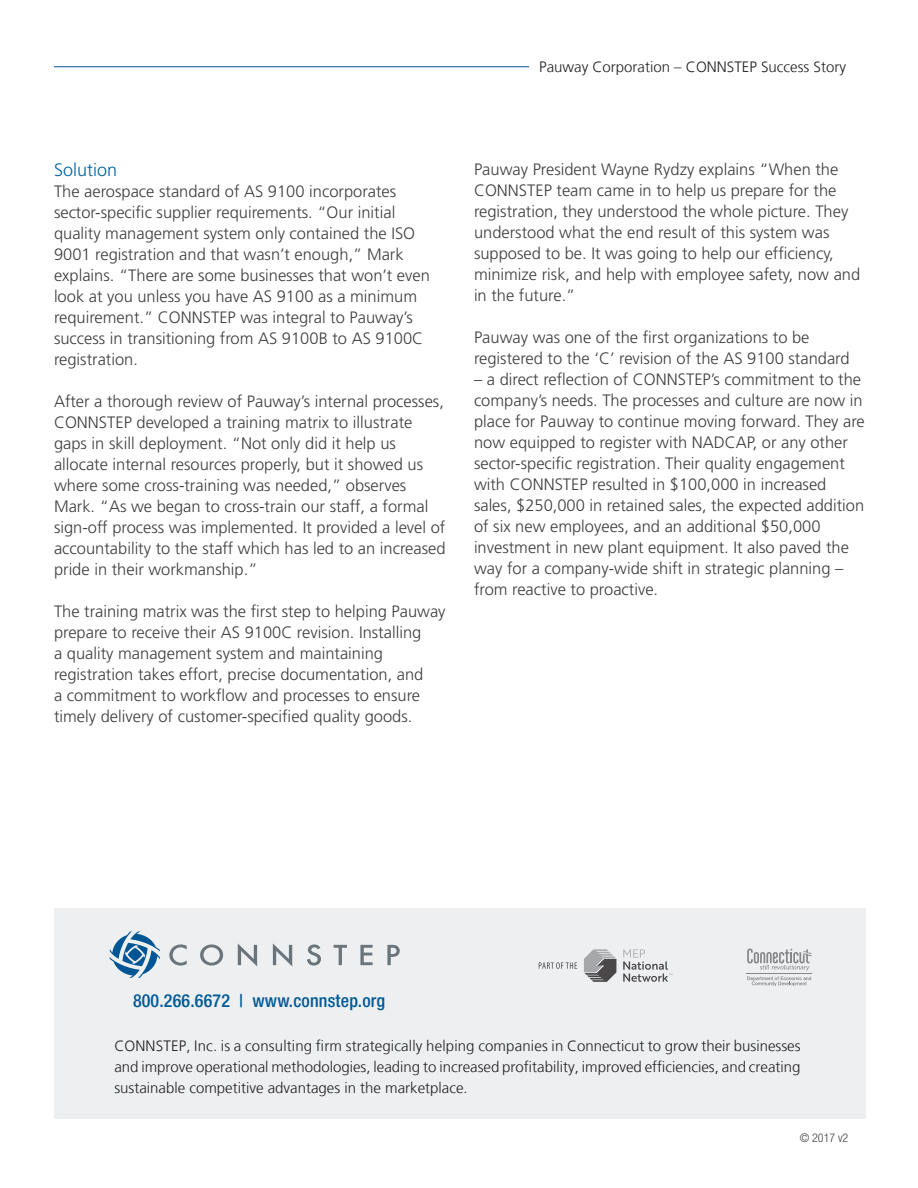
<style>
.page{position:relative;width:918px;height:1188px;background:#fff}
.page>*{position:absolute;margin:0;border:0;box-sizing:border-box;transform-origin:0 0}
.t1{font:500 condensed 18px "Helvetica Neue";letter-spacing:.01em;color:#005a97}
.t2{font:300 18px "Frutiger";color:#02639f}
.t3{font:300 16.5px/21px "Frutiger";color:#3e3e3f}
.t4{font:300 15px/21px "Frutiger LT";color:#231f20;text-align:justify}
.t5{font:300 condensed 12px "Helvetica Neue";color:#3e3e3f}
</style>
<div class="page">
<div style="left:54px;top:908px;width:812px;height:211px;background:#edeff1"></div>
<svg style="left:109px;top:931px;width:51px;height:47px"></svg>
<svg style="left:169px;top:944px;width:18px;height:22px"></svg>
<svg style="left:200px;top:944px;width:23px;height:22px"></svg>
<svg style="left:238px;top:944px;width:19px;height:22px"></svg>
<svg style="left:273px;top:943px;width:19px;height:23px"></svg>
<svg style="left:307px;top:944px;width:14px;height:22px"></svg>
<svg style="left:334px;top:945px;width:13px;height:20px"></svg>
<svg style="left:360px;top:945px;width:13px;height:20px"></svg>
<svg style="left:387px;top:945px;width:13px;height:20px"></svg>
<svg style="left:747px;top:948px;width:65px;height:23px"></svg>
<hr style="left:746px;top:973px;width:66px;height:1px;background:#6d6e71">
<svg style="left:747px;top:977px;width:64px;height:9px"></svg>
<svg style="left:539px;top:962px;width:38px;height:7px"></svg>
<svg style="left:584px;top:949px;width:32px;height:33px"></svg>
<svg style="left:623px;top:949px;width:49px;height:33px"></svg>
<hr style="left:54px;top:66px;width:475px;height:1px;background:#005a97">
<p class="t4" style="left:539px;top:57px;width:308px">Pauway Corporation – CONNSTEP Success Story</p>
<p class="t2" style="left:54px;top:160px;width:65px">Solution</p>
<p class="t3" style="left:54px;top:181px;width:377px">The aerospace standard of AS 9100 incorporates sector-specific supplier requirements. “Our initial quality management system only contained the ISO 9001 registration and that wasn’t enough,” Mark explains. “There are some businesses that won’t even look at you unless you have AS 9100 as a minimum requirement.” CONNSTEP was integral to Pauway’s success in transitioning from AS 9100B to AS 9100C registration.</p>
<p class="t3" style="left:54px;top:391px;width:393px">After a thorough review of Pauway’s internal processes, CONNSTEP developed a training matrix to illustrate gaps in skill deployment. “Not only did it help us allocate internal resources properly, but it showed us where some cross-training was needed,” observes Mark. “As we began to cross-train our staff, a formal sign-off process was implemented. It provided a level of accountability to the staff which has led to an increased pride in their workmanship.”</p>
<p class="t3" style="left:54px;top:601px;width:393px">The training matrix was the first step to helping Pauway prepare to receive their AS 9100C revision. Installing<br>a quality management system and maintaining registration takes effort, precise documentation, and<br>a commitment to workflow and processes to ensure timely delivery of customer-specified quality goods.</p>
<p class="t3" style="left:474px;top:159px;width:388px">Pauway President Wayne Rydzy explains “When the CONNSTEP team came in to help us prepare for the registration, they understood the whole picture. They understood what the end result of this system was supposed to be. It was going to help our efficiency, minimize risk, and help with employee safety, now and in the future.”</p>
<p class="t3" style="left:474px;top:327px;width:377px">Pauway was one of the first organizations to be registered to the ‘C’ revision of the AS 9100 standard</p>
<p class="t3" style="left:474px;top:369px;width:392px">– a direct reflection of CONNSTEP’s commitment to the company’s needs. The processes and culture are now in place for Pauway to continue moving forward. They are now equipped to register with NADCAP, or any other sector-specific registration. Their quality engagement with CONNSTEP resulted in $100,000 in increased sales, $250,000 in retained sales, the expected addition of six new employees, and an additional $50,000 investment in new plant equipment. It also paved the way for a company-wide shift in strategic planning – from reactive to proactive.</p>
<p class="t1" style="left:133px;top:990px;width:254px">800.266.6672 | www.connstep.org</p>
<p class="t4" style="left:114px;top:1036px;width:688px">CONNSTEP, Inc. is a consulting firm strategically helping companies in Connecticut to grow their businesses and improve operational methodologies, leading to increased profitability, improved efficiencies, and creating sustainable competitive advantages in the marketplace.</p>
<p class="t5" style="left:800px;top:1130px;width:50px">© 2017 v2</p>
</div>
